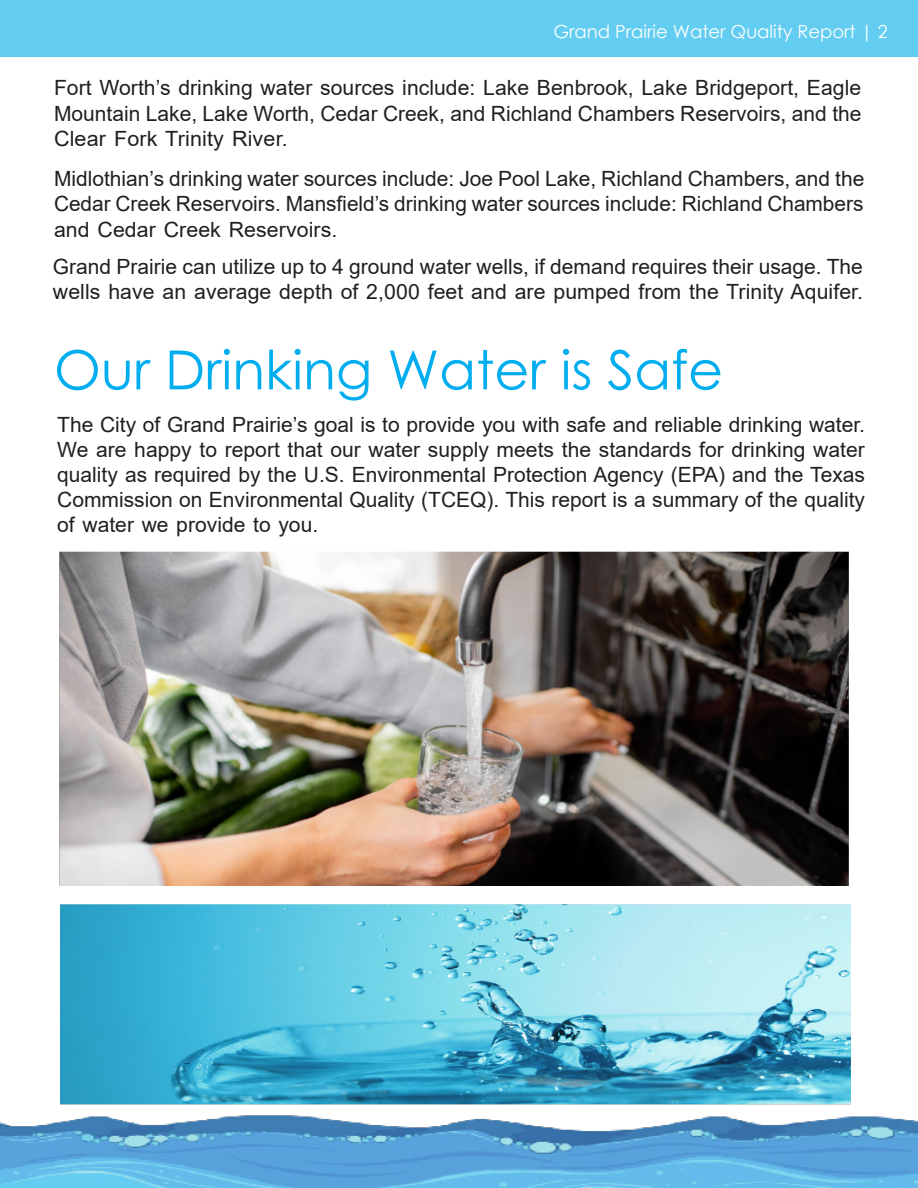
<style>
.page{position:relative;width:918px;height:1188px;background:#fff}
.page>*{position:absolute;margin:0;border:0;box-sizing:border-box;transform-origin:0 0}
.t1{font:54px "Century Gothic";color:#00aeef}
.t2{font:21px/25.2px "Arial";color:#231f20;text-align:justify}
.t3{font:18px "Century Gothic";color:#fff}
</style>
<div class="page">
<div style="left:0;top:0;width:918px;height:57px;background:#63cdf1"></div>
<img style="left:59px;top:551px;width:790px;height:335px">
<img style="left:0;top:1104px;width:918px;height:84px">
<img style="left:60px;top:904px;width:790px;height:230px">
<p class="t3" style="left:554px;top:19px;width:336px">Grand Prairie Water Quality Report | 2</p>
<p class="t2" style="left:54px;top:75px;width:809px">Fort Worth’s drinking water sources include: Lake Benbrook, Lake Bridgeport, Eagle Mountain Lake, Lake Worth, Cedar Creek, and Richland Chambers Reservoirs, and the Clear Fork Trinity River.</p>
<p class="t2" style="left:54px;top:166px;width:812px">Midlothian’s drinking water sources include: Joe Pool Lake, Richland Chambers, and the Cedar Creek Reservoirs. Mansfield’s drinking water sources include: Richland Chambers and Cedar Creek Reservoirs.</p>
<p class="t2" style="left:53px;top:254px;width:812px">Grand Prairie can utilize up to 4 ground water wells, if demand requires their usage. The wells have an average depth of 2,000 feet and are pumped from the Trinity Aquifer.</p>
<p class="t1" style="left:54px;top:332px;width:671px">Our Drinking Water is Safe</p>
<p class="t2" style="left:57px;top:412px;width:809px">The City of Grand Prairie’s goal is to provide you with safe and reliable drinking water.<br>We are happy to report that our water supply meets the standards for drinking water quality as required by the U.S. Environmental Protection Agency (EPA) and the Texas Commission on Environmental Quality (TCEQ). This report is a summary of the quality of water we provide to you.</p>
</div>
